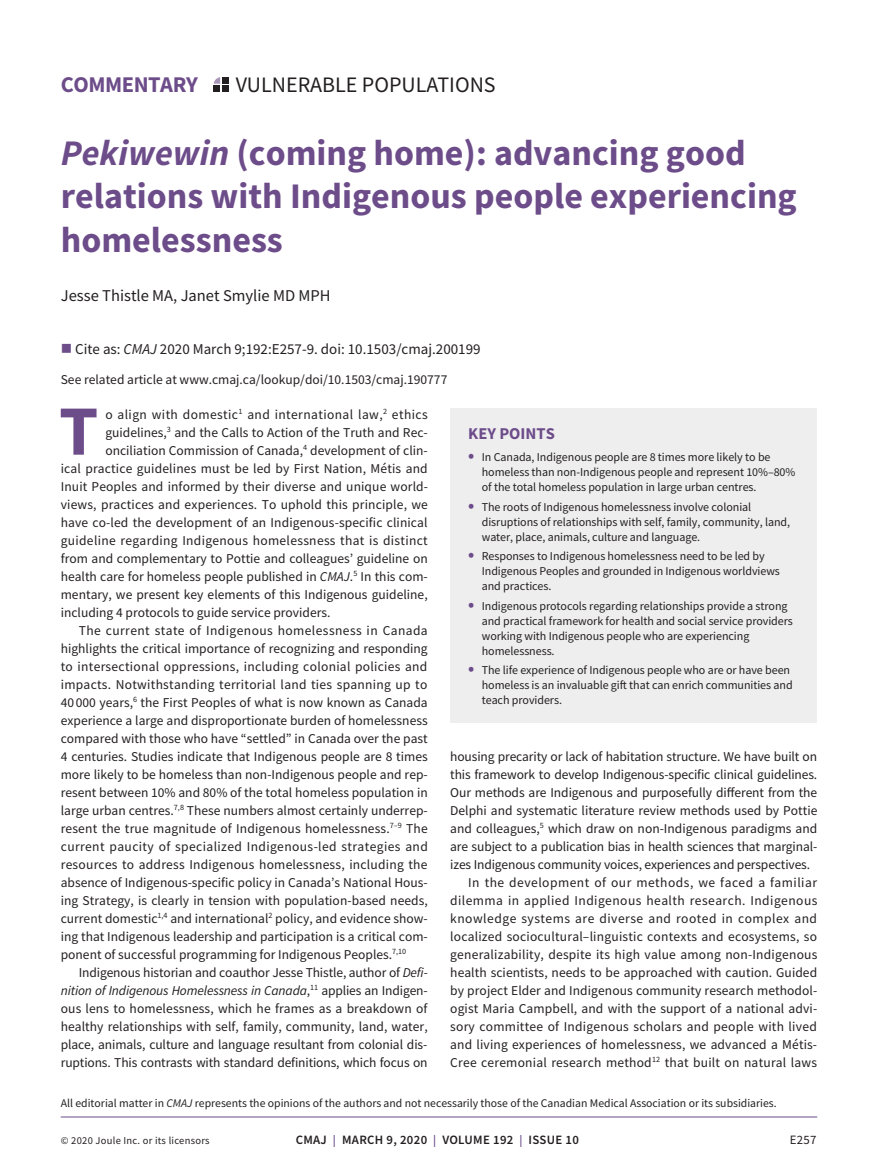
<style>
.page{position:relative;width:878px;height:1175px;background:#fff}
.page>*{position:absolute;margin:0;border:0;box-sizing:border-box;transform-origin:0 0}
.t1{font:700 70.65px "Source Sans Pro";color:#6d4c8a}
.t2{font:700 36px/43.2px "Source Sans Pro";color:#6d4c8a}
.t3{font:700 22.5px "Source Sans Pro";letter-spacing:-.02em;color:#6d4c8a}
.t4{font:22.05px "Source Sans Pro";color:#231f20}
.t5{font:16.5px "Source Sans Pro";color:#231f20}
.t6{font:700 16.5px "Source Sans Pro";color:#6d4c8a}
.t7{font:15px "Source Sans Pro";color:#231f20}
.t8{font:13.5px "Source Sans Pro";color:#231f20}
.t9{font:13.5px "Source Sans Pro";letter-spacing:.02em;color:#231f20}
.t10{font:13.5px "Source Sans Pro";letter-spacing:.03em;color:#231f20}
.t11{font:13.5px "Source Sans Pro";letter-spacing:.035em;color:#231f20}
.t12{font:italic 13.5px "Source Sans Pro";letter-spacing:-.01em;color:#231f20}
.t13{font:13.5px "Source Sans Pro";letter-spacing:.025em;color:#231f20}
.t14{font:600 12.75px "Source Sans Pro";letter-spacing:.025em;color:#231f20}
.t15{font:12.75px "Source Sans Pro";color:#231f20}
.t16{font:12px/15px "Source Sans Pro";letter-spacing:-.005em;color:#231f20}
.t17{font:11.7px "Source Sans Pro";color:#231f20}
.t18{font:10.5px "Source Sans Pro";letter-spacing:.025em;color:#231f20}
.s1{font-style:italic}
.s2{color:#6d4c8a}
.s3{font-style:normal}
.s4{font-weight:700;font-size:18px;color:#6d4c8a}
.s5{font-size:12px;color:#6d4c8a}
</style>
<div class="page">
<hr style="left:61px;top:1116px;width:756px;height:1px;background:#6d4c8a">
<svg style="left:214px;top:77px;width:6px;height:7px"></svg>
<div style="left:214px;top:85px;width:6px;height:7px;background:#231f20"></div>
<div style="left:222px;top:77px;width:6px;height:7px;background:#231f20"></div>
<div style="left:222px;top:85px;width:6px;height:7px;background:#231f20"></div>
<div style="left:450px;top:408px;width:367px;height:314px;background:#eeeeef"></div>
<h3 class="t3" style="left:61px;top:69px;width:139px">COMMENTARY</h3>
<h3 class="t4" style="left:236px;top:70px;width:261px">VULNERABLE POPULATIONS</h3>
<h2 class="t2" style="left:61px;top:131px;width:737px"><span class="s1">Pekiwewin</span> (coming home): advancing good relations with Indigenous people experiencing homelessness</h2>
<p class="t5" style="left:61px;top:285px;width:271px">Jesse Thistle MA, Janet Smylie MD MPH</p>
<p class="t7" style="left:61px;top:339px;width:421px"><span class="s2">■</span> Cite as: <span class="s1">CMAJ</span> 2020 March 9;192:E257-9. doi: 10.1503/cmaj.200199</p>
<p class="t8" style="left:61px;top:370px;width:388px">See related article at www.cmaj.ca/lookup/doi/10.1503/cmaj.190777</p>
<h1 class="t1" style="left:59px;top:383px;width:41px">T</h1>
<p class="t10" style="left:105px;top:405px;width:324px">o align with domestic<sup>1</sup> and international law,<sup>2</sup> ethics</p>
<p class="t8" style="left:105px;top:423px;width:324px">guidelines,<sup>3</sup> and the Calls to Action of the Truth and Rec-</p>
<p class="t8" style="left:105px;top:441px;width:324px">onciliation Commission of Canada,<sup>4</sup> development of clin-</p>
<p class="t8" style="left:61px;top:459px;width:368px">ical practice guidelines must be led by First Nation, Métis and</p>
<p class="t8" style="left:61px;top:477px;width:369px">Inuit Peoples and informed by their diverse and unique world-</p>
<p class="t8" style="left:61px;top:495px;width:368px">views, practices and experiences. To uphold this principle, we</p>
<p class="t8" style="left:61px;top:513px;width:368px">have co-led the development of an Indigenous-specific clinical</p>
<p class="t13" style="left:61px;top:531px;width:368px">guideline regarding Indigenous homelessness that is distinct</p>
<p class="t8" style="left:61px;top:549px;width:368px">from and complementary to Pottie and colleagues’ guideline on</p>
<p class="t8" style="left:61px;top:567px;width:368px">health care for homeless people published in <span class="s1">CMAJ</span>.<sup>5</sup> In this com-</p>
<p class="t8" style="left:61px;top:585px;width:368px">mentary, we present key elements of this Indigenous guideline,</p>
<p class="t8" style="left:61px;top:603px;width:271px">including 4 protocols to guide service providers.</p>
<p class="t10" style="left:79px;top:621px;width:350px">The current state of Indigenous homelessness in Canada</p>
<p class="t8" style="left:61px;top:639px;width:368px">highlights the critical importance of recognizing and responding</p>
<p class="t9" style="left:61px;top:657px;width:368px">to intersectional oppressions, including colonial policies and</p>
<p class="t9" style="left:61px;top:675px;width:368px">impacts. Notwithstanding territorial land ties spanning up to</p>
<p class="t8" style="left:61px;top:693px;width:368px">40 000 years,<sup>6</sup> the First Peoples of what is now known as Canada</p>
<p class="t8" style="left:61px;top:711px;width:368px">experience a large and disproportionate burden of homelessness</p>
<p class="t8" style="left:61px;top:729px;width:368px">compared with those who have “settled” in Canada over the past</p>
<p class="t8" style="left:61px;top:747px;width:368px">4 centuries. Studies indicate that Indigenous people are 8 times</p>
<p class="t8" style="left:61px;top:765px;width:368px">more likely to be homeless than non-Indigenous people and rep-</p>
<p class="t8" style="left:61px;top:783px;width:368px">resent between 10% and 80% of the total homeless population in</p>
<p class="t8" style="left:61px;top:801px;width:368px">large urban centres.<sup>7,8</sup> These numbers almost certainly underrep-</p>
<p class="t8" style="left:61px;top:819px;width:368px">resent the true magnitude of Indigenous homelessness.<sup>7–9</sup> The</p>
<p class="t10" style="left:61px;top:837px;width:368px">current paucity of specialized Indigenous-led strategies and</p>
<p class="t9" style="left:61px;top:855px;width:368px">resources to address Indigenous homelessness, including the</p>
<p class="t8" style="left:61px;top:873px;width:368px">absence of Indigenous-specific policy in Canada’s National Hous-</p>
<p class="t8" style="left:61px;top:891px;width:368px">ing Strategy, is clearly in tension with population-based needs,</p>
<p class="t8" style="left:61px;top:909px;width:368px">current domestic<sup>1,4</sup> and international<sup>2</sup> policy, and evidence show-</p>
<p class="t8" style="left:61px;top:927px;width:368px">ing that Indigenous leadership and participation is a critical com-</p>
<p class="t8" style="left:61px;top:945px;width:347px">ponent of successful programming for Indigenous Peoples.<sup>7,10</sup></p>
<p class="t8" style="left:79px;top:963px;width:350px">Indigenous historian and coauthor Jesse Thistle, author of <span class="s1">Defi-</span></p>
<p class="t12" style="left:61px;top:981px;width:367px">nition of Indigenous Homelessness in Canada<span class="s3">,</span><sup>11</sup> <span class="s3">applies an Indigen-</span></p>
<p class="t8" style="left:61px;top:999px;width:368px">ous lens to homelessness, which he frames as a breakdown of</p>
<p class="t8" style="left:61px;top:1017px;width:368px">healthy relationships with self, family, community, land, water,</p>
<p class="t8" style="left:61px;top:1035px;width:368px">place, animals, culture and language resultant from colonial dis-</p>
<p class="t8" style="left:61px;top:1053px;width:368px">ruptions. This contrasts with standard definitions, which focus on</p>
<p class="t6" style="left:468px;top:422px;width:88px">KEY POINTS</p>
<p class="t16" style="left:482px;top:449px;width:315px;text-indent:-14px"><span class="s4">•</span> In Canada, Indigenous people are 8 times more likely to be homeless than non-Indigenous people and represent 10%–80% of the total homeless population in large urban centres.</p>
<p class="t16" style="left:482px;top:499px;width:310px;text-indent:-14px"><span class="s4">•</span> The roots of Indigenous homelessness involve colonial disruptions of relationships with self, family, community, land, water, place, animals, culture and language.</p>
<p class="t16" style="left:482px;top:548px;width:299px;text-indent:-14px"><span class="s4">•</span> Responses to Indigenous homelessness need to be led by<br>Indigenous Peoples and grounded in Indigenous worldviews and practices.</p>
<p class="t16" style="left:482px;top:598px;width:313px;text-indent:-14px"><span class="s4">•</span> Indigenous protocols regarding relationships provide a strong and practical framework for health and social service providers working with Indigenous people who are experiencing homelessness.</p>
<p class="t16" style="left:482px;top:662px;width:312px;text-indent:-14px"><span class="s4">•</span> The life experience of Indigenous people who are or have been homeless is an invaluable gift that can enrich communities and teach providers.</p>
<p class="t8" style="left:450px;top:747px;width:368px">housing precarity or lack of habitation structure. We have built on</p>
<p class="t8" style="left:450px;top:765px;width:368px">this framework to develop Indigenous-specific clinical guidelines.</p>
<p class="t8" style="left:450px;top:783px;width:368px">Our methods are Indigenous and purposefully different from the</p>
<p class="t8" style="left:450px;top:801px;width:368px">Delphi and systematic literature review methods used by Pottie</p>
<p class="t8" style="left:450px;top:819px;width:368px">and colleagues,<sup>5</sup> which draw on non-Indigenous paradigms and</p>
<p class="t8" style="left:450px;top:837px;width:368px">are subject to a publication bias in health sciences that marginal-</p>
<p class="t8" style="left:450px;top:855px;width:361px">izes Indigenous community voices, experiences and perspectives.</p>
<p class="t11" style="left:468px;top:873px;width:350px">In the development of our methods, we faced a familiar</p>
<p class="t11" style="left:450px;top:891px;width:369px">dilemma in applied Indigenous health research. Indigenous</p>
<p class="t11" style="left:450px;top:909px;width:368px">knowledge systems are diverse and rooted in complex and</p>
<p class="t8" style="left:450px;top:927px;width:368px">localized sociocultural–linguistic contexts and ecosystems, so</p>
<p class="t8" style="left:450px;top:945px;width:369px">generalizability, despite its high value among non-Indigenous</p>
<p class="t8" style="left:450px;top:963px;width:368px">health scientists, needs to be approached with caution. Guided</p>
<p class="t8" style="left:450px;top:981px;width:368px">by project Elder and Indigenous community research methodol-</p>
<p class="t8" style="left:450px;top:999px;width:368px">ogist Maria Campbell, and with the support of a national advi-</p>
<p class="t9" style="left:450px;top:1017px;width:368px">sory committee of Indigenous scholars and people with lived</p>
<p class="t8" style="left:450px;top:1035px;width:368px">and living experiences of homelessness, we advanced a Métis-</p>
<p class="t8" style="left:450px;top:1053px;width:368px">Cree ceremonial research method<sup>12</sup> that built on natural laws</p>
<p class="t17" style="left:61px;top:1095px;width:717px">All editorial matter in <span class="s1">CMAJ</span> represents the opinions of the authors and not necessarily those of the Canadian Medical Association or its subsidiaries.</p>
<p class="t18" style="left:61px;top:1134px;width:150px">© 2020 Joule Inc. or its licensors</p>
<p class="t14" style="left:296px;top:1131px;width:285px">CMAJ <span class="s5">|</span> MARCH 9, 2020 <span class="s5">|</span> VOLUME 192 <span class="s5">|</span> ISSUE 10</p>
<p class="t15" style="left:789px;top:1132px;width:28px">E257</p>
</div>
